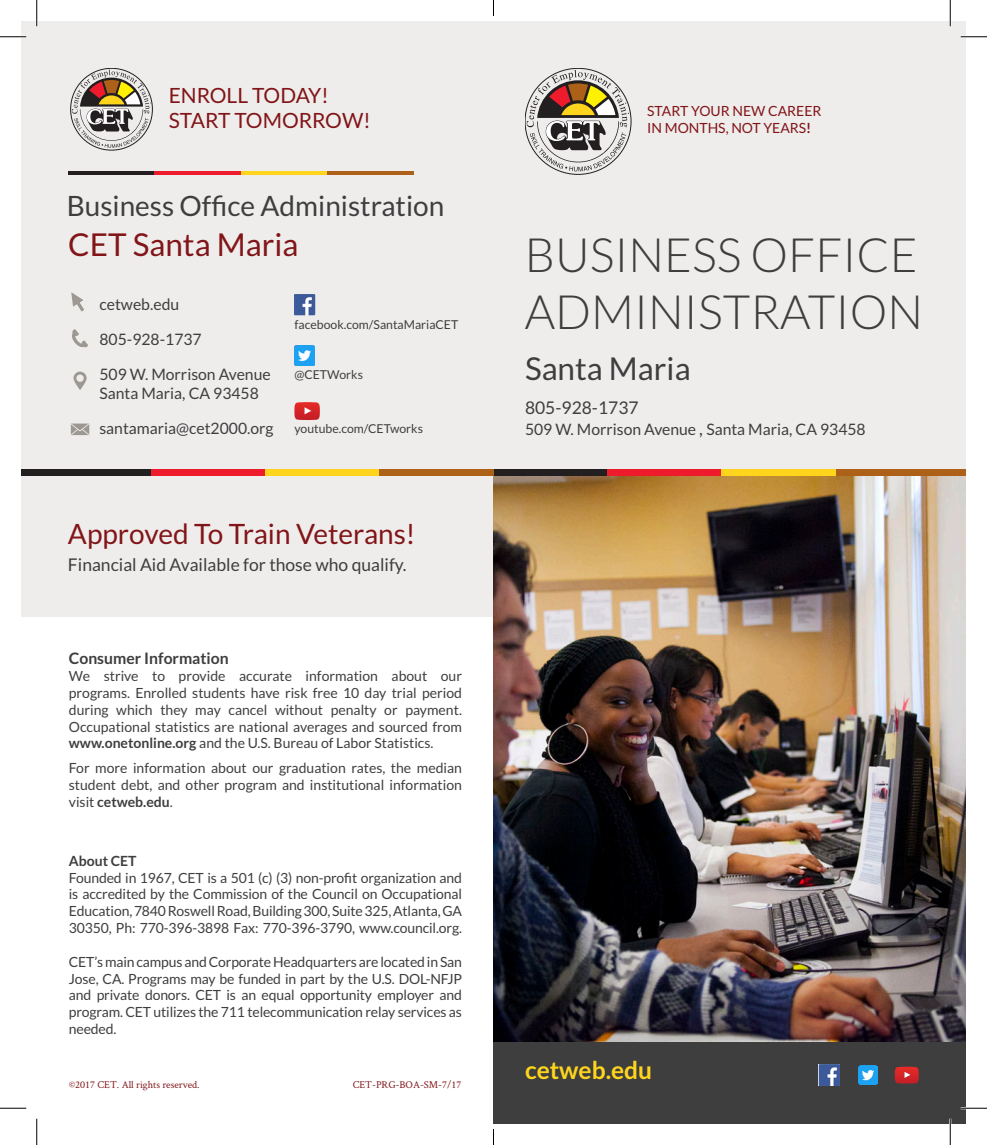
<style>
.page{position:relative;width:987px;height:1145px;background:#fff}
.page>*{position:absolute;margin:0;border:0;box-sizing:border-box;transform-origin:0 0}
.t1{font:300 47.25px/56.7px "Lato";color:#3e3e3f}
.t2{font:31.5px "Lato";color:#811518}
.t3{font:31.5px "Lato";color:#3e3e3f}
.t4{font:28px "Lato";color:#3e3e3f}
.t5{font:28px "Lato";color:#811518}
.t6{font:700 24.5px "Lato";color:#fed41d}
.t7{font:21px/25.2px "Lato";color:#811518}
.t8{font:17.5px "Lato";color:#3e3e3f}
.t9{font:15.75px/19.2px "Lato";color:#3e3e3f}
.t10{font:700 15.75px "Lato";color:#3e3e3f}
.t11{font:14px/16.8px "Lato";letter-spacing:-.01em;color:#3e3e3f;text-align:justify}
.t12{font:14px/16.8px "Lato";color:#811518}
.t13{font:700 14px "Lato";color:#3e3e3f}
.t14{font:12.25px "Lato";color:#3e3e3f}
.t15{font:10.5px "Crimson Text";color:#811518}
.s1{font-weight:700}
.s2{font-size:17.5px}
</style>
<div class="page">
<div style="left:21px;top:21px;width:945px;height:595px;background:#efedec"></div>
<img style="left:494px;top:475px;width:472px;height:567px">
<svg style="left:527px;top:70px;width:102px;height:101px"></svg>
<svg style="left:72px;top:69px;width:79px;height:79px"></svg>
<div style="left:494px;top:469px;width:114px;height:6px;background:#231f20"></div>
<div style="left:608px;top:469px;width:114px;height:6px;background:#ee1b2c"></div>
<div style="left:722px;top:469px;width:114px;height:6px;background:#fed41d"></div>
<div style="left:836px;top:469px;width:130px;height:6px;background:#ad6118"></div>
<div style="left:21px;top:469px;width:130px;height:6px;background:#231f20"></div>
<div style="left:151px;top:469px;width:114px;height:6px;background:#ee1b2c"></div>
<div style="left:265px;top:469px;width:114px;height:6px;background:#fed41d"></div>
<div style="left:379px;top:469px;width:115px;height:6px;background:#ad6118"></div>
<hr style="left:68px;top:171px;width:87px;height:3px;background:#231f20">
<hr style="left:155px;top:171px;width:86px;height:3px;background:#ee1b2c">
<hr style="left:241px;top:171px;width:86px;height:3px;background:#fed41d">
<hr style="left:327px;top:171px;width:87px;height:3px;background:#ad6118">
<div style="left:494px;top:1042px;width:472px;height:82px;background:#3e3e3f"></div>
<svg style="left:71px;top:292px;width:13px;height:19px"></svg>
<svg style="left:72px;top:329px;width:16px;height:18px"></svg>
<svg style="left:73px;top:371px;width:14px;height:19px"></svg>
<svg style="left:71px;top:423px;width:18px;height:12px"></svg>
<img style="left:819px;top:1064px;width:21px;height:21px">
<svg style="left:895px;top:1066px;width:24px;height:17px"></svg>
<img style="left:858px;top:1065px;width:20px;height:19px">
<img style="left:294px;top:294px;width:21px;height:21px">
<svg style="left:294px;top:402px;width:26px;height:18px"></svg>
<img style="left:295px;top:345px;width:19px;height:20px">
<hr style="left:0;top:36px;width:26px;height:2px;background:#fff">
<hr style="left:961px;top:36px;width:26px;height:2px;background:#fff">
<hr style="left:961px;top:1107px;width:26px;height:2px;background:#fff">
<hr style="left:36px;top:0;width:2px;height:26px;background:#fff">
<hr style="left:949px;top:0;width:2px;height:26px;background:#fff">
<hr style="left:949px;top:1118px;width:2px;height:26px;background:#fff">
<svg style="left:0;top:36px;width:26px;height:1px"></svg>
<svg style="left:961px;top:36px;width:26px;height:1px"></svg>
<svg style="left:0;top:1107px;width:26px;height:1px"></svg>
<svg style="left:961px;top:1107px;width:26px;height:1px"></svg>
<svg style="left:36px;top:0;width:1px;height:26px"></svg>
<svg style="left:36px;top:1118px;width:1px;height:26px"></svg>
<svg style="left:950px;top:0;width:1px;height:26px"></svg>
<svg style="left:950px;top:1118px;width:1px;height:26px"></svg>
<svg style="left:493px;top:0;width:1px;height:16px"></svg>
<svg style="left:493px;top:1129px;width:1px;height:15px"></svg>
<p class="t7" style="left:169px;top:82px;width:203px">ENROLL TODAY!<br>START TOMORROW!</p>
<p class="t4" style="left:67px;top:190px;width:379px">Business Office Administration</p>
<p class="t2" style="left:68px;top:227px;width:232px">CET Santa Maria</p>
<p class="t9" style="left:99px;top:294px;width:81px">cetweb.edu</p>
<p class="t9" style="left:99px;top:329px;width:104px">805-928-1737</p>
<p class="t9" style="left:99px;top:364px;width:173px">509 W. Morrison Avenue<br>Santa Maria, CA 93458</p>
<p class="t9" style="left:99px;top:418px;width:176px">santamaria@cet2000.org</p>
<p class="t14" style="left:294px;top:317px;width:165px">facebook.com/SantaMariaCET</p>
<p class="t14" style="left:294px;top:367px;width:70px">@CETWorks</p>
<p class="t14" style="left:294px;top:421px;width:130px">youtube.com/CETworks</p>
<p class="t5" style="left:68px;top:518px;width:349px">Approved To Train Veterans!</p>
<p class="t8" style="left:68px;top:555px;width:340px">Financial Aid Available for those who qualify.</p>
<p class="t10" style="left:69px;top:649px;width:161px">Consumer Information</p>
<p class="t11" style="left:69px;top:667px;width:395px">We strive to provide accurate information about our programs. Enrolled students have risk free 10 day trial period during which they may cancel without penalty or payment.<br>Occupational statistics are national averages and sourced from <span class="s1">www.onetonline.org</span> and the U.S. Bureau of Labor Statistics.</p>
<p class="t11" style="left:69px;top:759px;width:395px">For more information about our graduation rates, the median student debt, and other program and institutional information visit <span class="s1">cetweb.edu</span>.</p>
<p class="t13" style="left:69px;top:852px;width:69px">About CET</p>
<p class="t11" style="left:69px;top:869px;width:395px">Founded in 1967, CET is a 501 (c) (3) non-profit organization and is accredited by the Commission of the Council on Occupational Education, 7840 Roswell Road, Building 300, Suite 325, Atlanta, GA 30350, Ph: 770-396-3898 Fax: 770-396-3790, www.council.org.</p>
<p class="t11" style="left:69px;top:953px;width:395px">CET’s main campus and Corporate Headquarters are located in San Jose, CA. Programs may be funded in part by the U.S. DOL-NFJP and private donors. CET is an equal opportunity employer and program. CET utilizes the 711 telecommunication relay services as needed.</p>
<p class="t15" style="left:69px;top:1077px;width:132px">©2017 CET. All rights reserved.</p>
<p class="t15" style="left:353px;top:1077px;width:110px">CET-PRG-BOA-SM-7/17</p>
<p class="t12" style="left:647px;top:102px;width:176px">START YOUR NEW CAREER<br>IN MONTHS, NOT YEARS<span class="s1">!</span></p>
<p class="t1" style="left:525px;top:227px;width:400px">BUSINESS OFFICE<br>ADMINISTRATION</p>
<p class="t3" style="left:525px;top:351px;width:167px">Santa Maria</p>
<p class="t8" style="left:525px;top:398px;width:115px">805-928-1737</p>
<p class="t9" style="left:525px;top:420px;width:342px">509 W. Morrison Avenue <span class="s2">,</span> Santa Maria, CA 93458</p>
<p class="t6" style="left:525px;top:1055px;width:129px">cetweb.edu</p>
</div>
